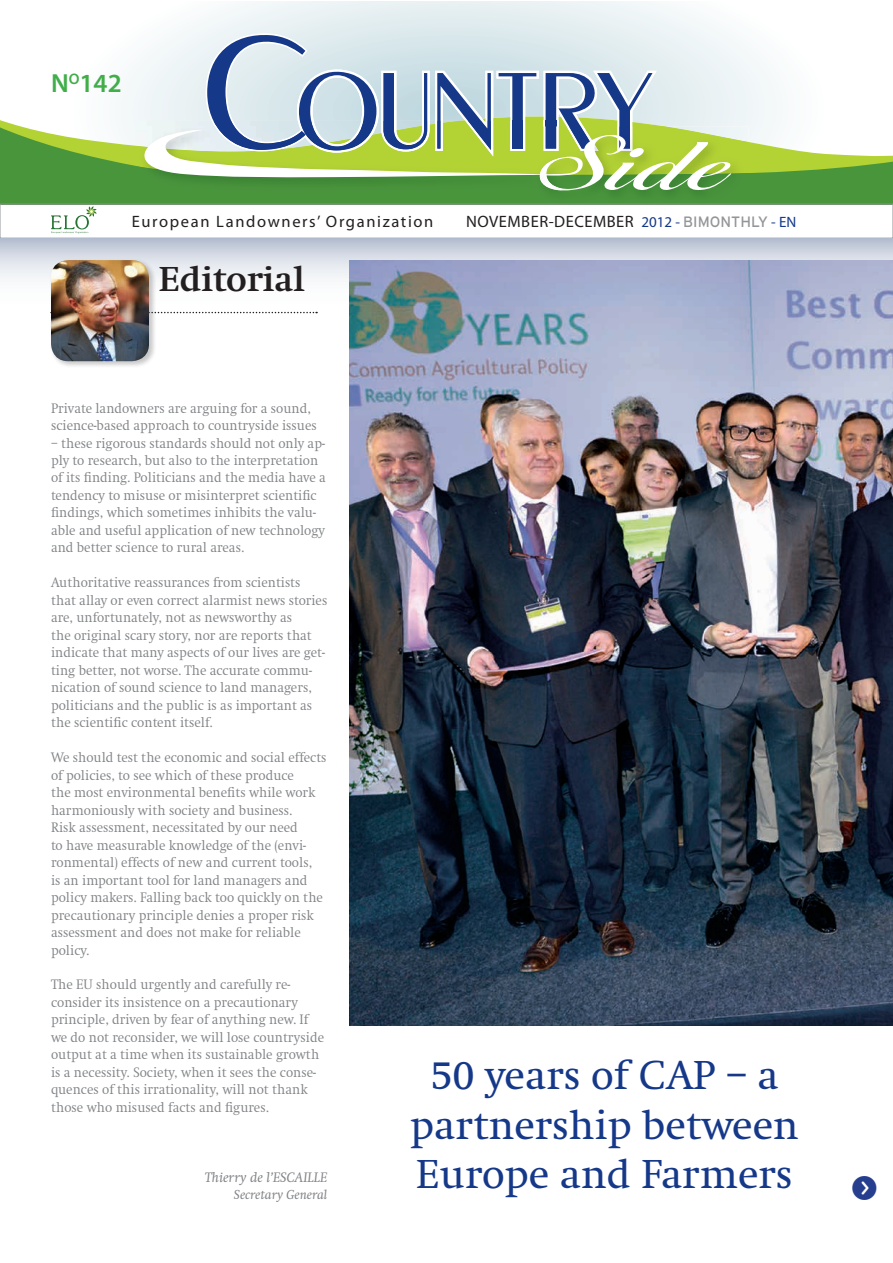
<style>
.page{position:relative;width:893px;height:1263px;background:#fff}
.page>*{position:absolute;margin:0;border:0;box-sizing:border-box;transform-origin:0 0}
.t1{font:42px/49.5px "Swift";color:#153889;text-align:center}
.t2{font:700 36px "Swift";color:#231f20}
.t3{font:30px "Button Bonus Circle Negative";color:#253f8e}
.t4{font:600 26.25px "Myriad Pro";color:#40ae49}
.t5{font:16.5px "Myriad Pro";letter-spacing:.03em;color:#231f20}
.t6{font:16.5px "Myriad Pro";letter-spacing:.1em;color:#231f20}
.t7{font:300 14.25px/17.5px "Swift";color:#808285;scale:.94 1}
.t8{font:italic 14.25px "Swift";color:#808285}
.t9{font:italic 13.5px "Swift";color:#808285}
.s1{font-size:15px;color:#153889}
.s2{font-family:"Interstate";font-size:15px;color:#939598}
</style>
<div class="page">
<svg style="left:125px;top:1px;width:649px;height:89px"></svg>
<svg style="left:0;top:93px;width:892px;height:111px"></svg>
<img style="left:732px;top:126px;width:16px;height:47px">
<img style="left:531px;top:173px;width:217px;height:31px">
<svg style="left:137px;top:33px;width:595px;height:162px;background:#b3cab1"></svg>
<div style="left:0;top:204px;width:892px;height:34px;border:1px solid #939598"></div>
<svg style="left:0;top:238px;width:892px;height:85px"></svg>
<svg style="left:156px;top:312px;width:161px;height:1px"></svg>
<svg style="left:51px;top:206px;width:46px;height:27px"></svg>
<div style="left:49px;top:258px;width:107px;height:111px;background:#231f20;opacity:.25"></div>
<img style="left:51px;top:260px;width:98px;height:101px">
<img style="left:350px;top:260px;width:542px;height:765px">
<h3 class="t4" style="left:51px;top:69px;width:72px">N<sup>O</sup>142</h3>
<p class="t6" style="left:132px;top:213px;width:303px">European Landowners’ Organization</p>
<p class="t5" style="left:466px;top:213px;width:332px">NOVEMBER-DECEMBER <span class="s1">2012 -</span> <span class="s2">BIMONTHLY</span> <span class="s1">- EN</span></p>
<h2 class="t2" style="left:159px;top:259px;width:148px">Editorial</h2>
<p class="t7" style="left:51px;top:399px;width:284px">Private landowners are arguing for a sound, science-based approach to countryside issues</p>
<p class="t7" style="left:51px;top:434px;width:294px">– these rigorous standards should not only ap&shy;ply to research, but also to the interpretation of its finding. Politicians and the media have a tendency to misuse or misinterpret scientific findings, which sometimes inhibits the valu&shy;able and useful application of new technology and better science to rural areas.</p>
<p class="t7" style="left:51px;top:574px;width:295px">Authoritative reassurances from scientists that allay or even correct alarmist news stories are, unfortunately, not as newsworthy as<br>the original scary story, nor are reports that indicate that many aspects of our lives are get&shy;ting better, not worse. The accurate commu&shy;nication of sound science to land managers, politicians and the public is as important as the scientific content itself.</p>
<p class="t7" style="left:51px;top:749px;width:295px">We should test the economic and social effects of policies, to see which of these produce<br>the most environmental benefits while work harmoniously with society and business.<br>Risk assessment, necessitated by our need<br>to have measurable knowledge of the (envi&shy;ronmental) effects of new and current tools,<br>is an important tool for land managers and policy makers. Falling back too quickly on the precautionary principle denies a proper risk assessment and does not make for reliable policy.</p>
<p class="t7" style="left:51px;top:976px;width:292px">The EU should urgently and carefully re&shy;consider its insistence on a precautionary principle, driven by fear of anything new. If we do not reconsider, we will lose countryside output at a time when its sustainable growth is a necessity. Society, when it sees the conse&shy;quences of this irrationality, will not thank those who misused facts and figures.</p>
<p class="t8" style="left:205px;top:1169px;width:124px">Thierry de l’ESCAILLE</p>
<p class="t9" style="left:234px;top:1187px;width:95px">Secretary General</p>
<h1 class="t1" style="left:410px;top:1052px;width:390px">50 years of CAP – a partnership between<br>Europe and Farmers</h1>
<h3 class="t3" style="left:850px;top:1175px;width:31px">f</h3>
</div>
